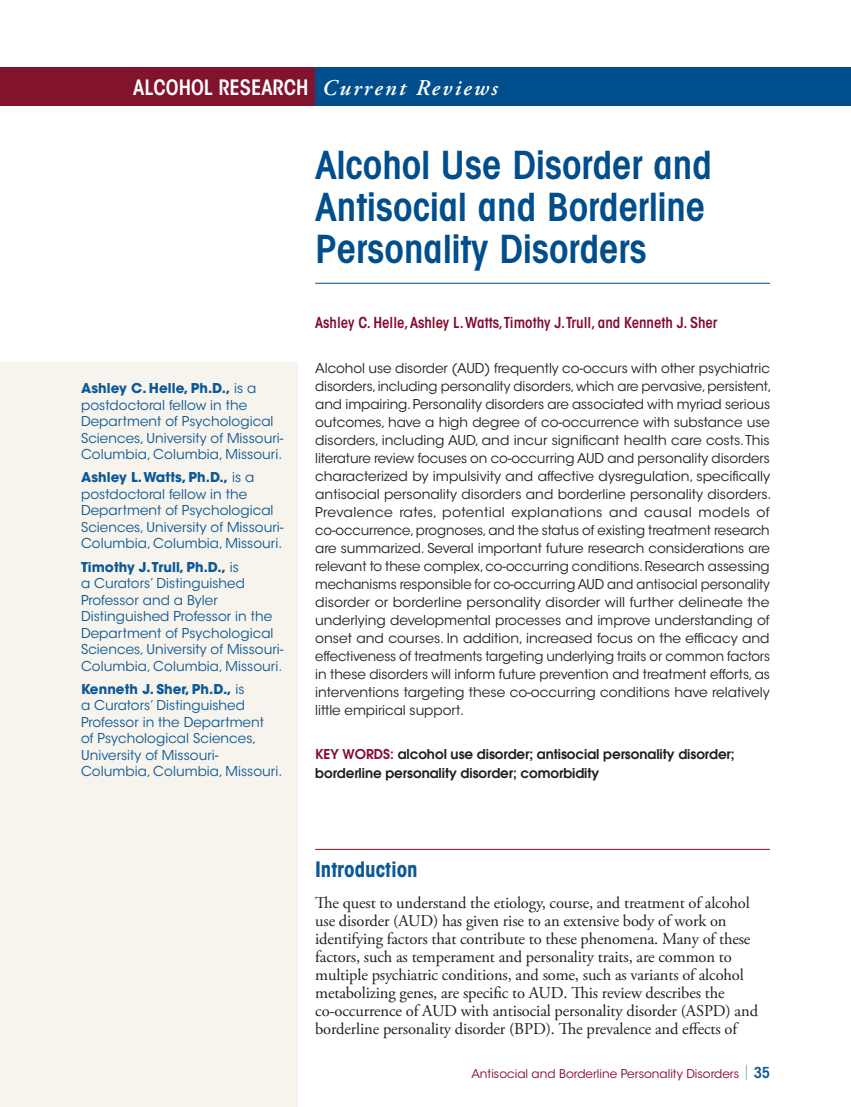
<style>
.page{position:relative;width:851px;height:1107px;background:#fff}
.page>*{position:absolute;margin:0;border:0;box-sizing:border-box;transform-origin:0 0}
.t1{font:600 condensed 39px/42px "Avant Garde";color:#004e8c}
.t2{font:600 condensed 21px "ITC Avant Garde Std";color:#fff}
.t3{font:700 condensed 21px "ITC Avant Garde Std";letter-spacing:-.005em;color:#0c5896}
.t4{font:16.5px/18px "Adobe Garamond Pro";letter-spacing:-.01em;color:#231f20}
.t5{font:600 condensed 15px "ITC Avant Garde Std";color:#830a2b}
.t6{font:13.5px/18px "ITC Avant Garde Std";letter-spacing:-.005em;color:#231f20}
.t7{font:13.5px/16.5px "ITC Avant Garde Std";letter-spacing:.005em;color:#0c5896}
.Keywords{font:600 13.5px/19.5px "Avant Garde";letter-spacing:-.005em;color:#231f20}
.t8{font:12px "ITC Avant Garde Std";color:#830a2b}
.s1{font-family:"Adobe Garamond Pro";font-style:italic;font-stretch:normal;font-size:22.5px}
.s2{font-weight:700}
.s3{color:#830a2b}
.s4{font-weight:200;font-stretch:condensed;font-size:15px;color:#0c5896}
.s5{font-weight:600;font-stretch:condensed;font-size:15px;color:#0c5896}
</style>
<div class="page">
<div style="left:315px;top:68px;width:535px;height:38px;background:#004e8c"></div>
<div style="left:0;top:68px;width:315px;height:38px;background:#82132d"></div>
<div style="left:0;top:363px;width:297px;height:744px;background:#f6f4ed"></div>
<hr style="left:315px;top:283px;width:455px;height:1px;background:#004e8c">
<hr style="left:315px;top:849px;width:455px;height:1px;background:#830a2b">
<h2 class="t2" style="left:133px;top:74px;width:366px">ALCOHOL RESEARCH <span class="s1">Current Reviews</span></h2>
<p class="t7" style="left:81px;top:380px;width:204px"><span class="s2">Ashley C. Helle, Ph.D.,</span> is a postdoctoral fellow in the<br>Department of Psychological<br>Sciences, University of Missouri-<br>Columbia, Columbia, Missouri.</p>
<p class="t7" style="left:81px;top:469px;width:204px"><span class="s2">Ashley L. Watts, Ph.D.,</span> is a postdoctoral fellow in the<br>Department of Psychological<br>Sciences, University of Missouri-<br>Columbia, Columbia, Missouri.</p>
<p class="t7" style="left:81px;top:559px;width:204px"><span class="s2">Timothy J. Trull, Ph.D.,</span> is<br>a Curators’ Distinguished<br>Professor and a Byler<br>Distinguished Professor in the<br>Department of Psychological<br>Sciences, University of Missouri-<br>Columbia, Columbia, Missouri.</p>
<p class="t7" style="left:81px;top:681px;width:203px"><span class="s2">Kenneth J. Sher, Ph.D.,</span> is<br>a Curators’ Distinguished<br>Professor in the Department<br>of Psychological Sciences,<br>University of Missouri-<br>Columbia, Columbia, Missouri.</p>
<h2 class="t1" style="left:315px;top:143px;width:398px">Alcohol Use Disorder and<br>Antisocial and Borderline<br>Personality Disorders</h2>
<p class="t5" style="left:315px;top:313px;width:404px">Ashley C. Helle, Ashley L. Watts,Timothy J.Trull, and Kenneth J. Sher</p>
<p class="t6" style="left:315px;top:359px;width:458px">Alcohol use disorder (AUD) frequently co-occurs with other psychiatric disorders, including personality disorders, which are pervasive, persistent, and impairing. Personality disorders are associated with myriad serious outcomes, have a high degree of co-occurrence with substance use disorders, including AUD, and incur significant health care costs. This literature review focuses on co-occurring AUD and personality disorders characterized by impulsivity and affective dysregulation, specifically antisocial personality disorders and borderline personality disorders.<br>Prevalence rates, potential explanations and causal models of co-occurrence, prognoses, and the status of existing treatment research are summarized. Several important future research considerations are relevant to these complex, co-occurring conditions. Research assessing mechanisms responsible for co-occurring AUD and antisocial personality disorder or borderline personality disorder will further delineate the underlying developmental processes and improve understanding of onset and courses. In addition, increased focus on the efficacy and effectiveness of treatments targeting underlying traits or common factors in these disorders will inform future prevention and treatment efforts, as interventions targeting these co-occurring conditions have relatively little empirical support.</p>
<p class="Keywords" style="left:315px;top:744px;width:421px"><span class="s3">KEY WORDS:</span> alcohol use disorder; antisocial personality disorder; borderline personality disorder; comorbidity</p>
<h3 class="t3" style="left:315px;top:856px;width:104px">Introduction</h3>
<p class="t4" style="left:315px;top:895px;width:444px">The quest to understand the etiology, course, and treatment of alcohol use disorder (AUD) has given rise to an extensive body of work on identifying factors that contribute to these phenomena. Many of these factors, such as temperament and personality traits, are common to multiple psychiatric conditions, and some, such as variants of alcohol metabolizing genes, are specific to AUD. This review describes the co-occurrence of AUD with antisocial personality disorder (ASPD) and borderline personality disorder (BPD). The prevalence and effects of</p>
<p class="t8" style="left:471px;top:1066px;width:300px">Antisocial and Borderline Personality Disorders <span class="s4">|</span> <span class="s5">35</span></p>
</div>
